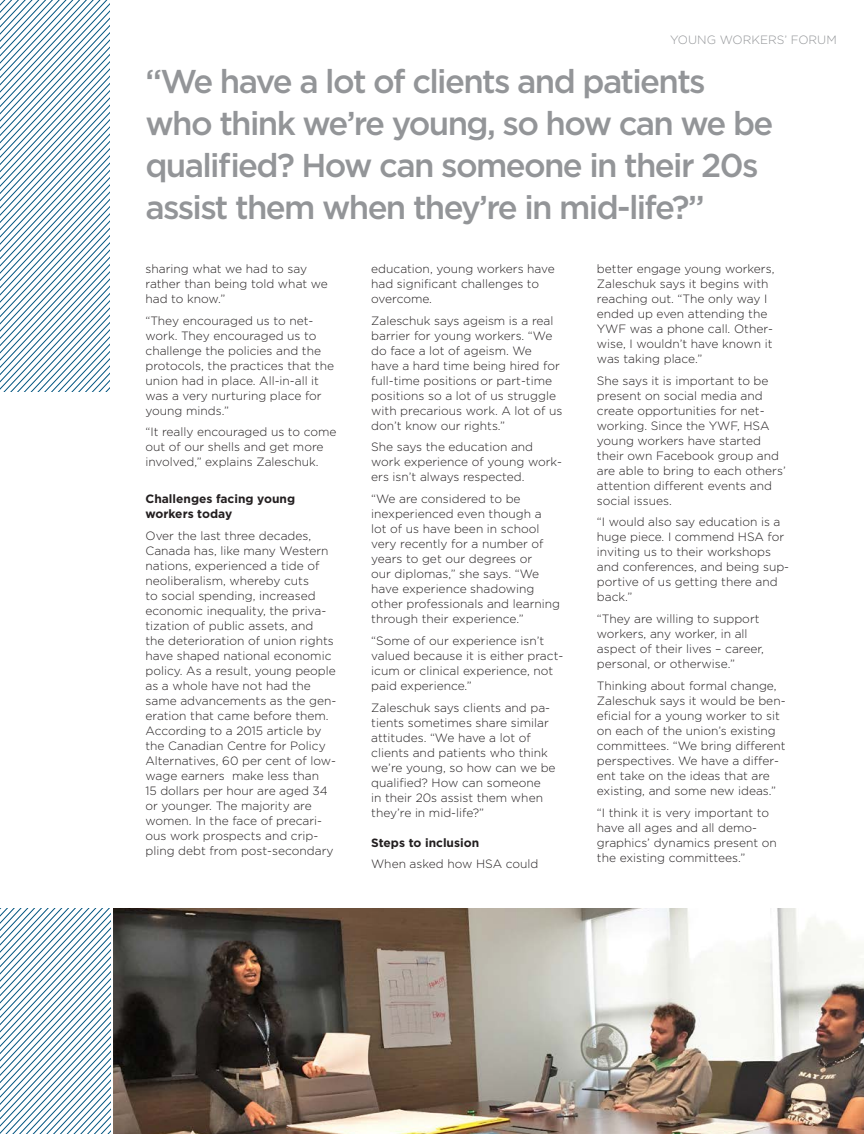
<style>
.page{position:relative;width:864px;height:1134px;background:#fff}
.page>*{position:absolute;margin:0;border:0;box-sizing:border-box;transform-origin:0 0}
.Headline{font:500 33px/42px "Gotham";letter-spacing:-.05em;color:#939598}
.Body_Copy{font:300 12px/15px "Gotham";color:#231f20}
.Body_Copy-2{font:700 12px/15px "Gotham";color:#231f20}
.t1{font:300 12px "Gotham";color:#939598}
</style>
<div class="page">
<svg style="left:0;top:0;width:109px;height:392px"></svg>
<img style="left:114px;top:908px;width:750px;height:226px">
<svg style="left:0;top:908px;width:111px;height:226px"></svg>
<p class="t1" style="left:670px;top:32px;width:168px">YOUNG WORKERS’ FORUM</p>
<p class="Headline" style="left:146px;top:60px;width:630px">“We have a lot of clients and patients who think we’re young, so how can we be qualified? How can someone in their 20s assist them when they’re in mid-life?”</p>
<p class="Body_Copy" style="left:146px;top:261px;width:184px">sharing what we had to say rather than being told what we had to know.”</p>
<p class="Body_Copy" style="left:146px;top:313px;width:190px">“They encouraged us to net&shy;work. They encouraged us to challenge the policies and the protocols, the practices that the union had in place. All-in-all it was a very nurturing place for young minds.”</p>
<p class="Body_Copy" style="left:146px;top:424px;width:193px">“It really encouraged us to come out of our shells and get more involved,” explains Zaleschuk.</p>
<p class="Body_Copy-2" style="left:146px;top:491px;width:151px">Challenges facing young workers today</p>
<p class="Body_Copy" style="left:146px;top:528px;width:192px">Over the last three decades,<br>Canada has, like many Western nations, experienced a tide of neoliberalism, whereby cuts<br>to social spending, increased economic inequality, the priva&shy;tization of public assets, and<br>the deterioration of union rights have shaped national economic policy. As a result, young people as a whole have not had the same advancements as the gen&shy;eration that came before them.<br>According to a 2015 article by the Canadian Centre for Policy<br>Alternatives, 60 per cent of low&shy;wage earners make less than<br>15 dollars per hour are aged 34 or younger. The majority are women. In the face of precari&shy;ous work prospects and crip&shy;pling debt from post-secondary</p>
<p class="Body_Copy" style="left:597px;top:261px;width:179px">better engage young workers,<br>Zaleschuk says it begins with reaching out. “The only way I ended up even attending the<br>YWF was a phone call. Other&shy;wise, I wouldn’t have known it was taking place.”</p>
<p class="Body_Copy" style="left:597px;top:372px;width:190px">She says it is important to be present on social media and create opportunities for net&shy;working. Since the YWF, HSA young workers have started their own Facebook group and are able to bring to each others’ attention different events and social issues.</p>
<p class="Body_Copy" style="left:597px;top:514px;width:194px">“I would also say education is a huge piece. I commend HSA for inviting us to their workshops and conferences, and being sup&shy;portive of us getting there and back.”</p>
<p class="Body_Copy" style="left:597px;top:611px;width:169px">“They are willing to support workers, any worker, in all aspect of their lives – career, personal, or otherwise.”</p>
<p class="Body_Copy" style="left:597px;top:678px;width:190px">Thinking about formal change,<br>Zaleschuk says it would be ben&shy;eficial for a young worker to sit on each of the union’s existing committees. “We bring different perspectives. We have a differ&shy;ent take on the ideas that are existing, and some new ideas.”</p>
<p class="Body_Copy" style="left:597px;top:804px;width:181px">“I think it is very important to have all ages and all demo&shy;graphics’ dynamics present on the existing committees.”</p>
<p class="Body_Copy" style="left:371px;top:261px;width:185px">education, young workers have had significant challenges to overcome.</p>
<p class="Body_Copy" style="left:371px;top:313px;width:193px">Zaleschuk says ageism is a real barrier for young workers. “We do face a lot of ageism. We have a hard time being hired for full-time positions or part-time positions so a lot of us struggle with precarious work. A lot of us don’t know our rights.”</p>
<p class="Body_Copy" style="left:371px;top:439px;width:192px">She says the education and work experience of young work&shy;ers isn’t always respected.</p>
<p class="Body_Copy" style="left:371px;top:491px;width:190px">“We are considered to be inexperienced even though a<br>lot of us have been in school very recently for a number of years to get our degrees or<br>our diplomas,” she says. “We have experience shadowing other professionals and learning through their experience.”</p>
<p class="Body_Copy" style="left:371px;top:633px;width:194px">“Some of our experience isn’t valued because it is either pract&shy;icum or clinical experience, not paid experience.”</p>
<p class="Body_Copy" style="left:371px;top:699px;width:186px">Zaleschuk says clients and pa&shy;tients sometimes share similar attitudes. “We have a lot of clients and patients who think we’re young, so how can we be qualified? How can someone<br>in their 20s assist them when they’re in mid-life?”</p>
<p class="Body_Copy-2" style="left:371px;top:835px;width:110px">Steps to inclusion</p>
<p class="Body_Copy" style="left:371px;top:856px;width:169px">When asked how HSA could</p>
</div>
